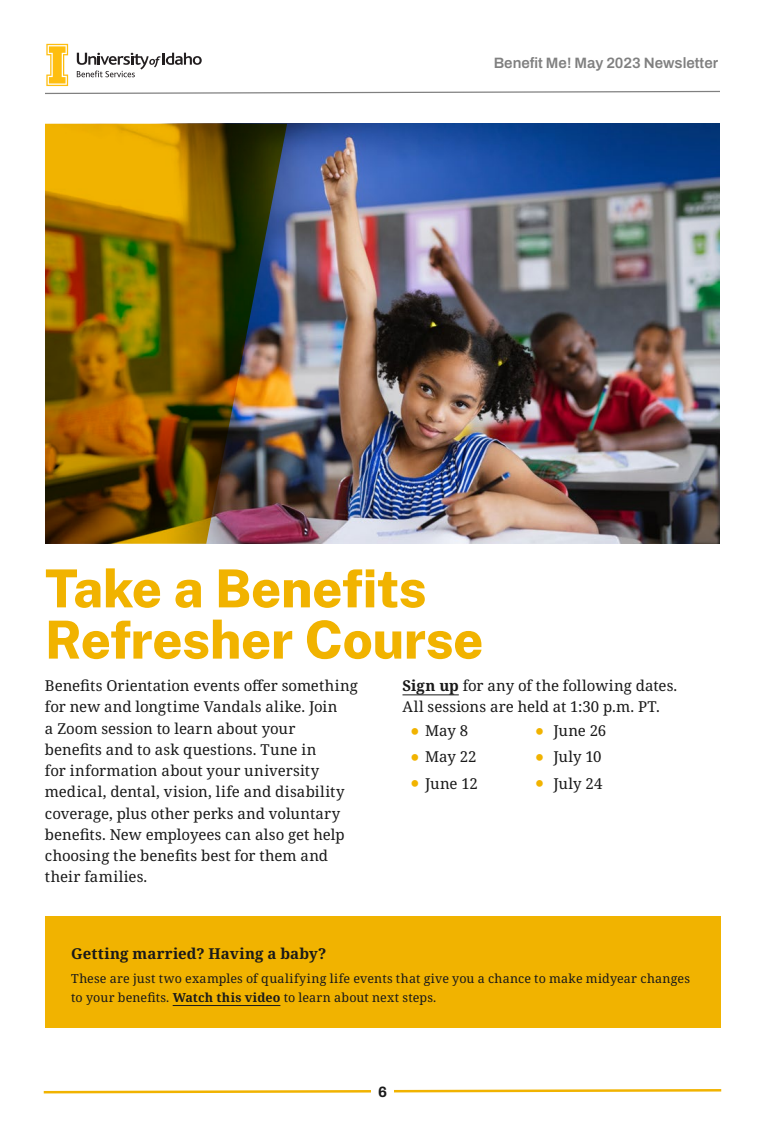
<style>
.page{position:relative;width:765px;height:1125px;background:#fff}
.page>*{position:absolute;margin:0;border:0;box-sizing:border-box;transform-origin:0 0}
.t1{font:800 52.5px/51.2px "Public Sans";letter-spacing:-.01em;color:#f1b300}
.t2{font:15px/21.2px "Noto Serif";color:#191919}
.t3{font:700 15px "Noto Serif";letter-spacing:.01em;color:#191919}
.t4{font:600 15px "Archivo";color:#808080}
.t5{font:700 15px "Archivo";color:#191919}
.t6{font:12.5px/18.8px "Noto Serif";letter-spacing:.01em;color:#191919}
.s1{font-weight:700}
.s2{color:#f1b300}
</style>
<div class="page">
<img style="left:288px;top:124px;width:432px;height:420px">
<hr style="left:402px;top:694px;width:57px;height:1px;background:#191919">
<div style="left:45px;top:916px;width:675px;height:112px;background:#f1b300"></div>
<hr style="left:173px;top:1005px;width:107px;height:1px;background:#191919">
<img style="left:45px;top:124px;width:243px;height:420px">
<svg style="left:45px;top:44px;width:675px;height:50px"></svg>
<svg style="left:43px;top:1089px;width:679px;height:5px"></svg>
<div style="left:371px;top:1079px;width:23px;height:24px;background:#fff"></div>
<p class="t4" style="left:494px;top:52px;width:226px">Benefit Me! May 2023 Newsletter</p>
<h1 class="t1" style="left:45px;top:561px;width:440px">Take a Benefits<br>Refresher Course</h1>
<p class="t2" style="left:45px;top:676px;width:315px">Benefits Orientation events offer something for new and longtime Vandals alike. Join<br>a Zoom session to learn about your<br>benefits and to ask questions. Tune in<br>for information about your university medical, dental, vision, life and disability coverage, plus other perks and voluntary benefits. New employees can also get help choosing the benefits best for them and their families.</p>
<p class="t2" style="left:402px;top:676px;width:276px"><span class="s1">Sign up</span> for any of the following dates.<br>All sessions are held at 1:30 p.m. PT.</p>
<p class="t2" style="left:410px;top:721px;width:60px"><span class="s2">•</span> May 8</p>
<p class="t2" style="left:410px;top:747px;width:68px"><span class="s2">•</span> May 22</p>
<p class="t2" style="left:410px;top:773px;width:69px"><span class="s2">•</span> June 12</p>
<p class="t2" style="left:535px;top:721px;width:73px"><span class="s2">•</span> June 26</p>
<p class="t2" style="left:535px;top:747px;width:69px"><span class="s2">•</span> July 10</p>
<p class="t2" style="left:535px;top:773px;width:69px"><span class="s2">•</span> July 24</p>
<p class="t3" style="left:71px;top:943px;width:257px">Getting married? Having a baby?</p>
<p class="t6" style="left:71px;top:970px;width:620px">These are just two examples of qualifying life events that give you a chance to make midyear changes to your benefits. <span class="s1">Watch this video</span> to learn about next steps.</p>
<p class="t5" style="left:378px;top:1080px;width:10px">6</p>
</div>
